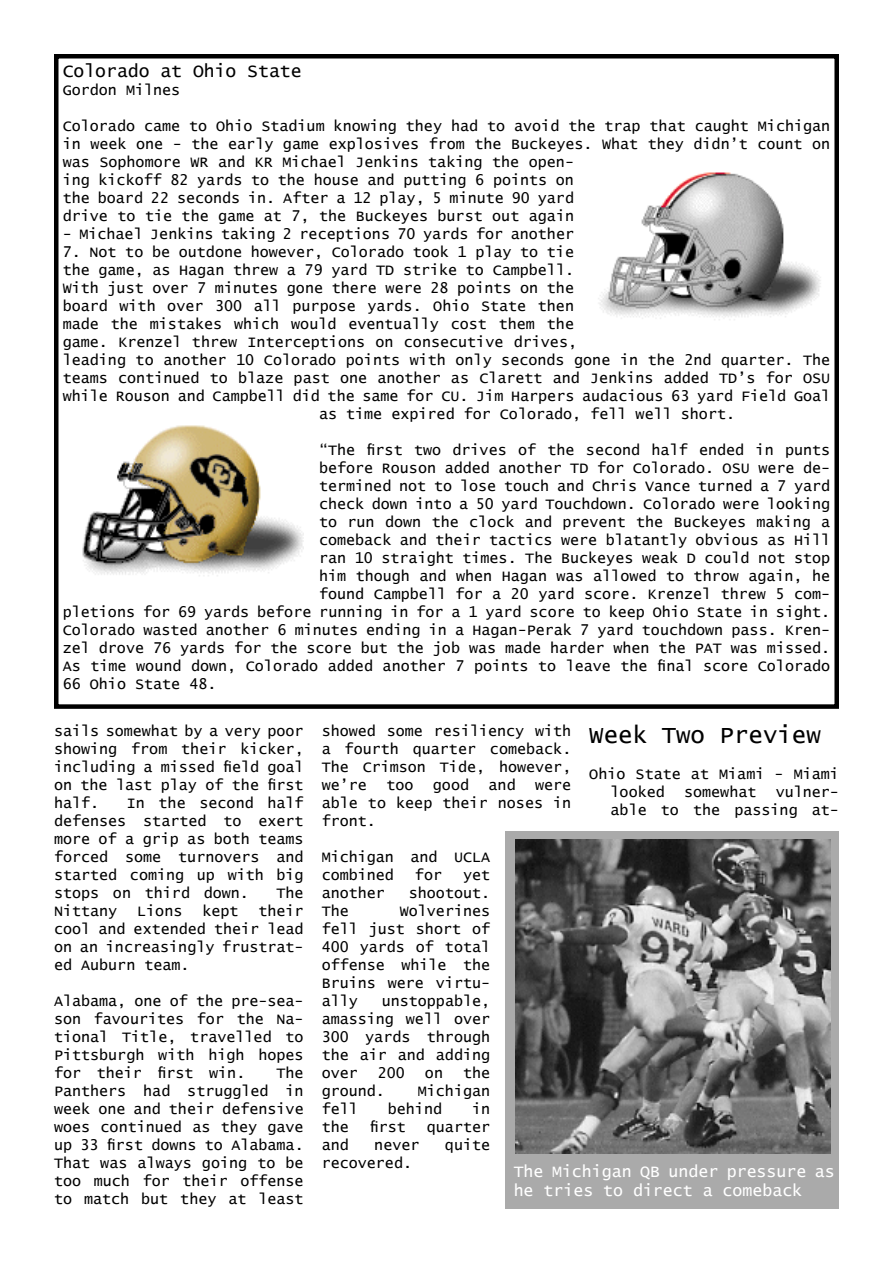
<style>
.page{position:relative;width:893px;height:1263px;background:#fff}
.page>*{position:absolute;margin:0;border:0;box-sizing:border-box;transform-origin:0 0}
.t1{font:24px "Lucida Console";color:#000}
.t2{font:18px "Lucida Console";color:#000}
.t3{font:16.5px/19.8px "Lucida Console";color:#fff}
.t4{font:15px/18px "Lucida Console";color:#000;text-align:justify}
</style>
<div class="page">
<div style="left:505px;top:832px;width:334px;height:377px;background:#aaa"></div>
<img style="left:516px;top:840px;width:315px;height:313px">
<div style="left:54px;top:54px;width:785px;height:655px;border:4px solid #000"></div>
<img style="left:598px;top:172px;width:223px;height:148px">
<img style="left:82px;top:425px;width:222px;height:151px">
<p class="t2" style="left:63px;top:63px;width:240px">Colorado at Ohio State</p>
<p class="t4" style="left:63px;top:82px;width:119px">Gordon Milnes</p>
<p class="t4" style="left:63px;top:118px;width:769px;text-align:left">Colorado came to Ohio Stadium knowing they had to avoid the trap that caught Michigan in week one - the early game explosives from the Buckeyes. What they didn’t count on was Sophomore WR and KR Michael Jenkins taking the open-<br>ing kickoff 82 yards to the house and putting 6 points on<br>the board 22 seconds in. After a 12 play, 5 minute 90 yard<br>drive to tie the game at 7, the Buckeyes burst out again</p>
<p class="t4" style="left:63px;top:226px;width:513px">- Michael Jenkins taking 2 receptions 70 yards for another</p>
<p class="t4" style="left:63px;top:244px;width:513px">7. Not to be outdone however, Colorado took 1 play to tie</p>
<p class="t4" style="left:63px;top:262px;width:513px">the game, as Hagan threw a 79 yard TD strike to Campbell.</p>
<p class="t4" style="left:63px;top:280px;width:513px">With just over 7 minutes gone there were 28 points on the</p>
<p class="t4" style="left:63px;top:298px;width:513px">board with over 300 all purpose yards. Ohio State then</p>
<p class="t4" style="left:63px;top:316px;width:513px">made the mistakes which would eventually cost them the</p>
<p class="t4" style="left:63px;top:334px;width:516px">game. Krenzel threw Interceptions on consecutive drives,</p>
<p class="t4" style="left:63px;top:352px;width:769px">leading to another 10 Colorado points with only seconds gone in the 2nd quarter. The</p>
<p class="t4" style="left:63px;top:370px;width:769px">teams continued to blaze past one another as Clarett and Jenkins added TD’s for OSU</p>
<p class="t4" style="left:63px;top:388px;width:769px">while Rouson and Campbell did the same for CU. Jim Harpers audacious 63 yard Field Goal</p>
<p class="t4" style="left:319px;top:406px;width:418px">as time expired for Colorado, fell well short.</p>
<p class="t4" style="left:319px;top:442px;width:513px">“The first two drives of the second half ended in punts</p>
<p class="t4" style="left:319px;top:460px;width:513px">before Rouson added another TD for Colorado. OSU were de-</p>
<p class="t4" style="left:319px;top:478px;width:513px">termined not to lose touch and Chris Vance turned a 7 yard</p>
<p class="t4" style="left:319px;top:496px;width:513px">check down into a 50 yard Touchdown. Colorado were looking</p>
<p class="t4" style="left:319px;top:514px;width:513px">to run down the clock and prevent the Buckeyes making a</p>
<p class="t4" style="left:319px;top:532px;width:513px">comeback and their tactics were blatantly obvious as Hill</p>
<p class="t4" style="left:319px;top:550px;width:513px">ran 10 straight times. The Buckeyes weak D could not stop</p>
<p class="t4" style="left:319px;top:568px;width:513px">him though and when Hagan was allowed to throw again, he</p>
<p class="t4" style="left:319px;top:586px;width:513px">found Campbell for a 20 yard score. Krenzel threw 5 com-</p>
<p class="t4" style="left:63px;top:604px;width:769px">pletions for 69 yards before running in for a 1 yard score to keep Ohio State in sight.</p>
<p class="t4" style="left:63px;top:622px;width:769px">Colorado wasted another 6 minutes ending in a Hagan-Perak 7 yard touchdown pass. Kren-</p>
<p class="t4" style="left:63px;top:640px;width:769px">zel drove 76 yards for the score but the job was made harder when the PAT was missed.</p>
<p class="t4" style="left:63px;top:658px;width:769px">As time wound down, Colorado added another 7 points to leave the final score Colorado</p>
<p class="t4" style="left:63px;top:676px;width:155px">66 Ohio State 48.</p>
<p class="t4" style="left:54px;top:722px;width:251px">sails somewhat by a very poor showing from their kicker, including a missed field goal on the last play of the first half.</p>
<p class="t4" style="left:54px;top:794px;width:251px;text-indent:73px">In the second half defenses started to exert more of a grip as both teams forced some turnovers and started coming up with big stops on third down.</p>
<p class="t4" style="left:277px;top:884px;width:29px">The</p>
<p class="t4" style="left:54px;top:902px;width:251px;text-indent:204px">their cool and extended their lead on an increasingly frustrat&shy;ed Auburn team.</p>
<p class="t4" style="left:54px;top:992px;width:251px">Alabama, one of the pre-sea&shy;son favourites for the Na&shy;tional Title, travelled to Pittsburgh with high hopes for their first win.</p>
<p class="t4" style="left:54px;top:902px;width:65px">Nittany</p>
<p class="t4" style="left:137px;top:902px;width:47px">Lions</p>
<p class="t4" style="left:202px;top:902px;width:38px">kept</p>
<p class="t4" style="left:54px;top:1064px;width:251px;text-indent:223px">The Panthers had struggled in week one and their defensive woes continued as they gave up 33 first downs to Alabama.<br>That was always going to be too much for their offense to match but they at least</p>
<p class="t4" style="left:322px;top:722px;width:251px">showed some resiliency with a fourth quarter comeback.<br>The Crimson Tide, however, we’re</p>
<p class="t4" style="left:386px;top:776px;width:29px">too</p>
<p class="t4" style="left:433px;top:776px;width:38px">good</p>
<p class="t4" style="left:489px;top:776px;width:29px">and</p>
<p class="t4" style="left:322px;top:776px;width:251px;text-indent:213px">were able to keep their noses in front.</p>
<p class="t4" style="left:322px;top:848px;width:170px">Michigan and UCLA combined</p>
<p class="t4" style="left:415px;top:866px;width:29px">for</p>
<p class="t4" style="left:463px;top:866px;width:29px">yet</p>
<h1 class="t1" style="left:589px;top:724px;width:233px">Week Two Preview</h1>
<p class="t4" style="left:611px;top:765px;width:230px;text-indent:-21px">Ohio State at Miami - Miami looked</p>
<p class="t4" style="left:611px;top:783px;width:230px;text-align:right">vulner-<br>able to the passing at-</p>
<p class="t4" style="left:684px;top:783px;width:74px">somewhat</p>
<p class="t4" style="left:322px;top:884px;width:65px">another</p>
<p class="t4" style="left:409px;top:884px;width:83px">shootout.</p>
<p class="t4" style="left:322px;top:902px;width:29px">The</p>
<p class="t4" style="left:322px;top:902px;width:170px;text-indent:78px">Wolverines fell just short of 400 yards of total offense while the Bruins were virtu&shy;ally</p>
<p class="t4" style="left:322px;top:992px;width:170px;text-indent:60px">unstoppable, amassing well over 300 yards through the air and adding over</p>
<p class="t4" style="left:378px;top:1064px;width:29px">200</p>
<p class="t4" style="left:425px;top:1064px;width:20px">on</p>
<p class="t4" style="left:463px;top:1064px;width:29px">the</p>
<p class="t4" style="left:322px;top:1082px;width:65px">ground.</p>
<p class="t4" style="left:418px;top:1082px;width:74px">Michigan</p>
<p class="t4" style="left:322px;top:1100px;width:38px">fell</p>
<p class="t4" style="left:388px;top:1100px;width:56px">behind</p>
<p class="t4" style="left:472px;top:1100px;width:20px">in</p>
<p class="t4" style="left:322px;top:1118px;width:29px">the</p>
<p class="t4" style="left:370px;top:1118px;width:38px">first</p>
<p class="t4" style="left:427px;top:1118px;width:65px">quarter</p>
<p class="t4" style="left:322px;top:1136px;width:29px">and</p>
<p class="t4" style="left:374px;top:1136px;width:47px">never</p>
<p class="t4" style="left:445px;top:1136px;width:47px">quite</p>
<p class="t4" style="left:322px;top:1154px;width:92px">recovered.</p>
<p class="t3" style="left:514px;top:1162px;width:323px">The Michigan QB under pressure as he tries to direct a comeback</p>
</div>
